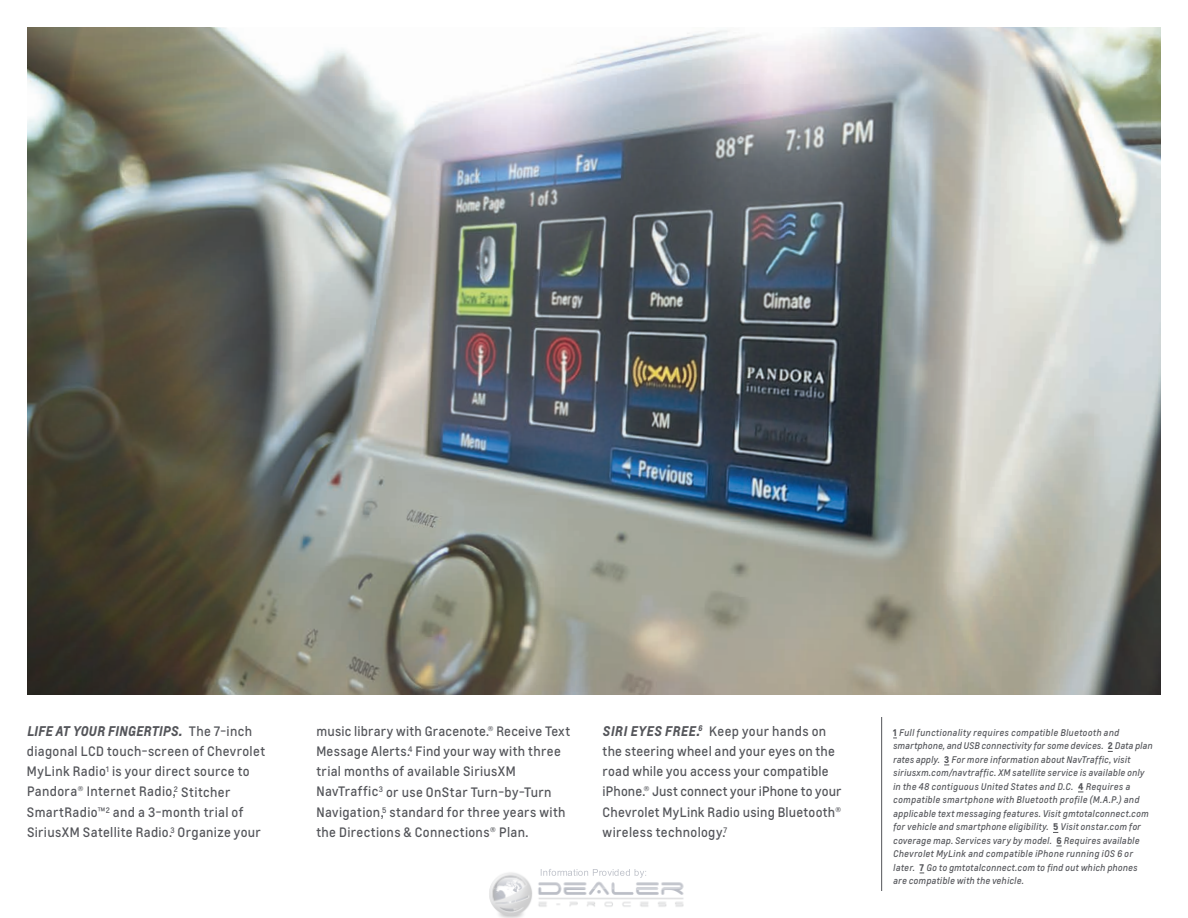
<style>
.page{position:relative;width:1188px;height:918px;background:#fff}
.page>*{position:absolute;margin:0;border:0;box-sizing:border-box;transform-origin:0 0}
.t1{font:italic 700 13.2px "Louis";color:#54555a}
.t2{font:12.75px/20.2px "Louis";letter-spacing:.025em;color:#54555a}
.t3{font:italic 9px/13.5px "Louis";letter-spacing:.03em;color:#54555a}
.s1{font-weight:700;font-style:italic;font-size:13.2px}
.s2{font-weight:700;font-style:normal}
</style>
<div class="page">
<img style="left:27px;top:27px;width:1134px;height:667px">
<hr style="left:881px;top:717px;width:1px;height:174px;background:#54555a">
<img style="left:489px;top:869px;width:195px;height:49px">
<h2 class="t2" style="left:27px;top:721px;width:240px;text-indent:152px"><span class="s1">.</span> The 7-inch diagonal LCD touch-screen of Chevrolet MyLink Radio<sup>1</sup> is your direct source to Pandora® Internet Radio,<sup>2</sup> Stitcher SmartRadio™<sup>2</sup> and a 3-month trial of SiriusXM Satellite Radio.<sup>3</sup> Organize your</h2>
<p class="t2" style="left:316px;top:721px;width:255px">music library with Gracenote.® Receive Text Message Alerts.<sup>4</sup> Find your way with three trial months of available SiriusXM NavTraffic<sup>3</sup> or use OnStar Turn-by-Turn Navigation,<sup>5</sup> standard for three years with the Directions &amp; Connections® Plan.</p>
<h2 class="t2" style="left:603px;top:721px;width:240px"><span class="s1">SIRI EYES FREE.</span><sup>6</sup> Keep your hands on the steering wheel and your eyes on the road while you access your compatible iPhone.® Just connect your iPhone to your Chevrolet MyLink Radio using Bluetooth® wireless technology.<sup>7</sup></h2>
<p class="t3" style="left:893px;top:726px;width:261px"><span class="s2">1</span> Full functionality requires compatible Bluetooth and smartphone, and USB connectivity for some devices. <span class="s2">2</span> Data plan rates apply. <span class="s2">3</span> For more information about NavTraffic, visit siriusxm.com/navtraffic. XM satellite service is available only in the 48 contiguous United States and D.C. <span class="s2">4</span> Requires a compatible smartphone with Bluetooth profile (M.A.P.) and applicable text messaging features. Visit gmtotalconnect.com for vehicle and smartphone eligibility. <span class="s2">5</span> Visit onstar.com for coverage map. Services vary by model. <span class="s2">6</span> Requires available Chevrolet MyLink and compatible iPhone running iOS 6 or later. <span class="s2">7</span> Go to gmtotalconnect.com to find out which phones are compatible with the vehicle.</p>
<h1 class="t1" style="left:27px;top:722px;width:10px">LIFE</h1>
<h1 class="t1" style="left:55px;top:722px;width:27px">AT YOUR</h1>
<h1 class="t1" style="left:108px;top:722px;width:9px">FINGERTIPS</h1>
</div>
